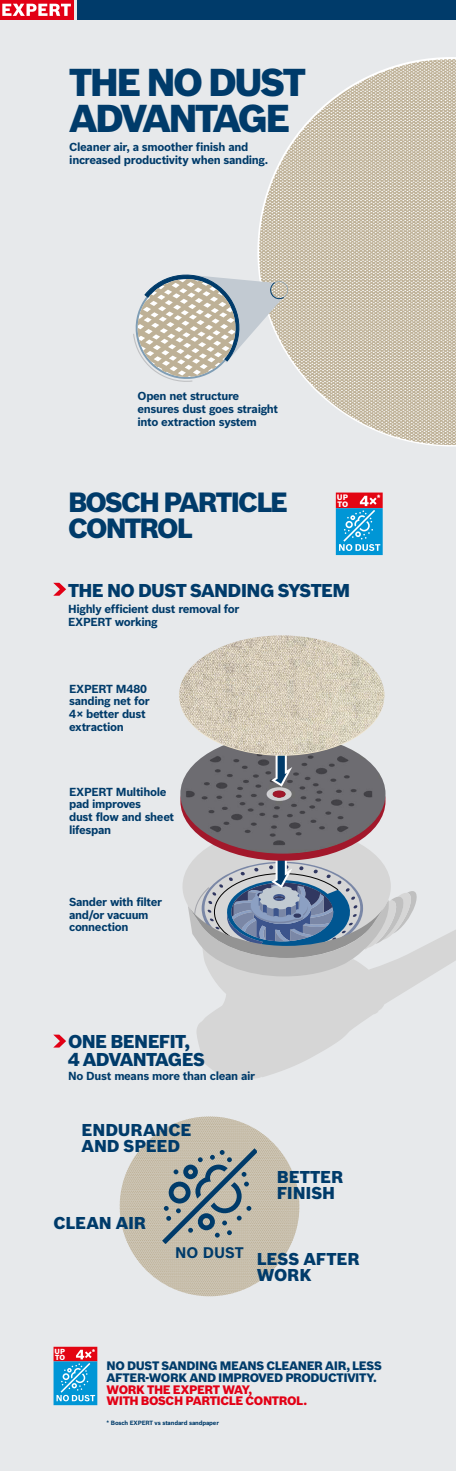
<style>
.page{position:relative;width:456px;height:1471px;background:#fff}
.page>*{position:absolute;margin:0;border:0;box-sizing:border-box;transform-origin:0 0}
.t1{font:900 38px/36px "Bosch Sans";letter-spacing:-.07em;color:#003b6a}
.t2{font:900 27.2px/26px "Bosch Sans";letter-spacing:-.07em;color:#003b6a}
.t3{font:900 18.2px/17.2px "Bosch Sans";letter-spacing:-.035em;color:#003b6a}
.t4{font:900 16.8px/16px "Bosch Sans";letter-spacing:-.01em;color:#003b6a}
.t5{font:700 15px "Bosch Sans";letter-spacing:-.005em;color:#003b6a}
.t6{font:900 12px/11.6px "Bosch Sans";letter-spacing:-.03em;color:#003b6a}
.t7{font:900 12px/11.6px "Bosch Sans";letter-spacing:-.035em;color:#e20015}
.t8{font:700 11.4px/12.8px "Bosch Sans";letter-spacing:-.03em;color:#003b6a}
.t9{font:900 8.36px "Bosch Sans";color:#fff}
.t10{font:900 7.8px "Bosch Sans";color:#fff}
.t11{font:900 7.72px/6.6px "Bosch Sans";color:#fff}
.t12{font:900 7.2px/6.2px "Bosch Sans";color:#fff}
.t13{font:700 6px "Bosch Sans";letter-spacing:-.025em;color:#003b6a}
</style>
<div class="page">
<div style="left:0;top:0;width:456px;height:1470px;background:#e7e9eb"></div>
<svg style="left:197px;top:930px;width:259px;height:149px;fill:#d6d6d6"></svg>
<svg style="left:120px;top:1116px;width:179px;height:179px;fill:#cbc2b1"></svg>
<svg style="left:53px;top:582px;width:13px;height:13px"></svg>
<div style="left:0;top:0;width:73px;height:20px;background:#e20015"></div>
<svg style="left:2px;top:4px;width:69px;height:12px"></svg>
<div style="left:77px;top:0;width:379px;height:20px;background:#003b6a"></div>
<svg style="left:259px;top:59px;width:197px;height:386px"></svg>
<svg style="left:133px;top:268px;width:155px;height:115px"></svg>
<svg style="left:336px;top:492px;width:47px;height:63px;background:#5a87b1"></svg>
<svg style="left:54px;top:1346px;width:43px;height:58px;background:#5c87b1"></svg>
<svg style="left:162px;top:1148px;width:95px;height:95px;background:#9aa09c"></svg>
<svg style="left:53px;top:1034px;width:13px;height:13px"></svg>
<svg style="left:183px;top:853px;width:234px;height:123px;background:#aeb4bf"></svg>
<img style="left:180px;top:754px;width:206px;height:99px">
<svg style="left:271px;top:755px;width:21px;height:31px"></svg>
<img style="left:179px;top:635px;width:205px;height:119px">
<h1 class="t1" style="left:69px;top:62px;width:238px">THE NO DUST<br>ADVANTAGE</h1>
<p class="t8" style="left:69px;top:140px;width:201px">Cleaner air, a smoother finish and increased productivity when sanding.</p>
<p class="t8" style="left:138px;top:389px;width:142px">Open net structure ensures dust goes straight into extraction system</p>
<h2 class="t2" style="left:68px;top:487px;width:222px">BOSCH PARTICLE<br>CONTROL</h2>
<p class="t11" style="left:337px;top:493px;width:13px">UP<br>TO</p>
<p class="t9" style="left:377px;top:492px;width:5px">*</p>
<h3 class="t3" style="left:68px;top:580px;width:284px">THE NO DUST SANDING SYSTEM</h3>
<p class="t8" style="left:68px;top:601px;width:173px">Highly efficient dust removal for<br>EXPERT working</p>
<p class="t8" style="left:69px;top:681px;width:82px">EXPERT M480 sanding net for<br>4 × better dust extraction</p>
<p class="t8" style="left:69px;top:784px;width:107px">EXPERT Multihole pad improves<br>dust flow and sheet lifespan</p>
<p class="t8" style="left:69px;top:894px;width:95px">Sander with filter and/or vacuum connection</p>
<h3 class="t3" style="left:68px;top:1031px;width:139px">ONE BENEFIT,<br>4 ADVANTAGES</h3>
<p class="t8" style="left:68px;top:1068px;width:188px">No Dust means more than clean air</p>
<h3 class="t4" style="left:82px;top:1120px;width:111px">ENDURANCE<br>AND SPEED</h3>
<h3 class="t4" style="left:54px;top:1213px;width:94px">CLEAN AIR</h3>
<h3 class="t5" style="left:175px;top:1240px;width:70px">NO DUST</h3>
<h3 class="t4" style="left:277px;top:1167px;width:68px">BETTER<br>FINISH</h3>
<h3 class="t4" style="left:257px;top:1249px;width:104px">LESS AFTER<br>WORK</h3>
<p class="t12" style="left:55px;top:1347px;width:12px">UP<br>TO</p>
<p class="t10" style="left:92px;top:1345px;width:5px">*</p>
<p class="t6" style="left:107px;top:1359px;width:277px">NO DUST SANDING MEANS CLEANER AIR, LESS<br>AFTER-WORK AND IMPROVED PRODUCTIVITY.</p>
<p class="t7" style="left:107px;top:1382px;width:202px">WORK THE EXPERT WAY,<br>WITH BOSCH PARTICLE CONTROL.</p>
<p class="t13" style="left:107px;top:1417px;width:114px">* Bosch EXPERT vs standard sandpaper</p>
</div>
